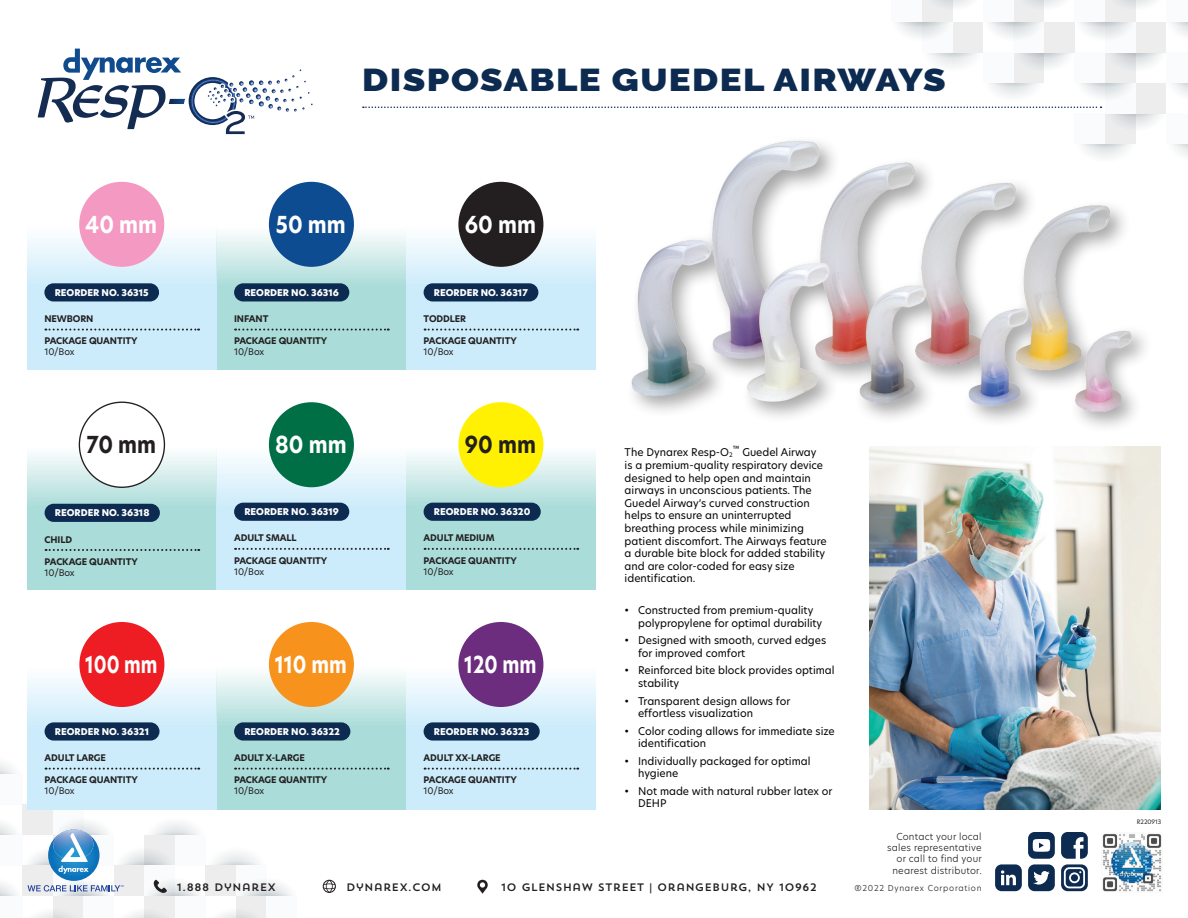
<style>
.page{position:relative;width:1188px;height:918px;background:#fff}
.page>*{position:absolute;margin:0;border:0;box-sizing:border-box;transform-origin:0 0}
.t1{font:900 31.5px "Raleway";letter-spacing:.04em;color:#0d2b51;scale:1.16 1}
.t2{font:700 22.95px "New Hero";color:#fff;scale:.9 1}
.t3{font:700 22.95px "New Hero";color:#231f20;scale:.9 1}
.t4{font:700 22.95px "New Hero";color:#fff;scale:.79 1}
.t5{font:700 22.95px "New Hero";color:#fff;scale:.84 1}
.t6{font:700 22.95px "New Hero";color:#fff;scale:.81 1}
.t7{font:10.8px "Trend Sans One";color:#231f20}
.t8{font:10.5px/12.6px "New Hero";color:#040503}
.t9{font:300 9.45px/11.4px "New Hero";letter-spacing:.02em;color:#231f20;text-align:right}
.t10{font:800 9.15px "New Hero";color:#fff}
.t11{font:700 9px "New Hero";letter-spacing:-.01em;color:#231f20}
.t12{font:9px "New Hero";letter-spacing:-.01em;color:#231f20}
.t13{font:300 8.1px "New Hero";letter-spacing:.09em;color:#231f20}
.t14{font:7.05px "New Hero";color:#040503}
.t15{font:6px "New Hero";color:#231f20}
.s1{font-size:6.15px}
</style>
<div class="page">
<svg style="left:477px;top:879px;width:11px;height:15px"></svg>
<svg style="left:38px;top:49px;width:275px;height:85px"></svg>
<img style="left:1102px;top:833px;width:60px;height:59px">
<svg style="left:1061px;top:832px;width:27px;height:59px"></svg>
<svg style="left:1028px;top:832px;width:27px;height:59px"></svg>
<svg style="left:995px;top:864px;width:27px;height:27px"></svg>
<svg style="left:363px;top:0;width:825px;height:157px"></svg>
<img style="left:604px;top:128px;width:552px;height:299px">
<svg style="left:217px;top:224px;width:189px;height:146px;background:#b8e1df"></svg>
<svg style="left:406px;top:224px;width:190px;height:146px;background:#d4eefa"></svg>
<svg style="left:27px;top:224px;width:190px;height:146px;background:#d4eefa"></svg>
<div style="left:79px;top:182px;width:85px;height:85px;background:#f499c2;border-radius:50%"></div>
<div style="left:458px;top:182px;width:85px;height:85px;background:#231f20;border-radius:50%"></div>
<div style="left:269px;top:182px;width:85px;height:85px;background:#0d4c91;border-radius:50%"></div>
<div style="left:234px;top:283px;width:115px;height:18px;background:#0d2b51;border-radius:9px"></div>
<svg style="left:235px;top:329px;width:154px;height:2px"></svg>
<div style="left:424px;top:283px;width:114px;height:18px;background:#0d2b51;border-radius:9px"></div>
<svg style="left:425px;top:329px;width:153px;height:2px"></svg>
<div style="left:44px;top:283px;width:115px;height:18px;background:#0d2b51;border-radius:9px"></div>
<svg style="left:45px;top:329px;width:154px;height:2px"></svg>
<svg style="left:27px;top:445px;width:190px;height:145px;background:#b8e0de"></svg>
<div style="left:79px;top:402px;width:85px;height:85px;background:#fff;border-radius:50%"></div>
<svg style="left:406px;top:445px;width:190px;height:145px;background:#b8e1df"></svg>
<svg style="left:217px;top:445px;width:189px;height:145px;background:#d4eefa"></svg>
<div style="left:269px;top:402px;width:85px;height:85px;background:#016f45;border-radius:50%"></div>
<div style="left:458px;top:402px;width:85px;height:85px;background:#fff101;border-radius:50%"></div>
<div style="left:45px;top:504px;width:115px;height:18px;background:#0d2b51;border-radius:9px"></div>
<svg style="left:46px;top:549px;width:153px;height:2px"></svg>
<div style="left:424px;top:503px;width:117px;height:18px;background:#0d2b51;border-radius:9px"></div>
<svg style="left:425px;top:548px;width:153px;height:2px"></svg>
<div style="left:234px;top:503px;width:115px;height:18px;background:#0d2b51;border-radius:9px"></div>
<svg style="left:235px;top:548px;width:154px;height:2px"></svg>
<svg style="left:217px;top:664px;width:189px;height:146px;background:#c3e6e4"></svg>
<svg style="left:27px;top:664px;width:190px;height:92px"></svg>
<svg style="left:406px;top:664px;width:190px;height:146px;background:#d4eefb"></svg>
<div style="left:79px;top:622px;width:85px;height:85px;background:#ee1d23;border-radius:50%"></div>
<div style="left:269px;top:622px;width:85px;height:85px;background:#f7931d;border-radius:50%"></div>
<div style="left:458px;top:622px;width:85px;height:85px;background:#6c2d7e;border-radius:50%"></div>
<div style="left:234px;top:722px;width:116px;height:19px;background:#0d2b51;border-radius:9px"></div>
<div style="left:45px;top:722px;width:115px;height:19px;background:#0d2b51;border-radius:9px"></div>
<svg style="left:0;top:756px;width:389px;height:162px"></svg>
<div style="left:424px;top:722px;width:116px;height:19px;background:#0d2b51;border-radius:9px"></div>
<svg style="left:425px;top:768px;width:153px;height:2px"></svg>
<img style="left:869px;top:447px;width:292px;height:363px">
<h1 class="t1" style="left:362px;top:62px;width:505px">DISPOSABLE GUEDEL AIRWAYS</h1>
<h2 class="t2" style="left:85px;top:209px;width:82px">40 mm</h2>
<h2 class="t2" style="left:276px;top:209px;width:79px">50 mm</h2>
<h2 class="t2" style="left:465px;top:209px;width:81px">60 mm</h2>
<p class="t10" style="left:55px;top:286px;width:95px">REORDER NO. 36315</p>
<p class="t11" style="left:44px;top:313px;width:51px">NEWBORN</p>
<p class="t11" style="left:44px;top:335px;width:95px">PACKAGE QUANTITY</p>
<p class="t12" style="left:44px;top:346px;width:32px">10/Box</p>
<p class="t10" style="left:244px;top:286px;width:96px">REORDER NO. 36316</p>
<p class="t11" style="left:234px;top:313px;width:36px">INFANT</p>
<p class="t11" style="left:234px;top:335px;width:95px">PACKAGE QUANTITY</p>
<p class="t12" style="left:234px;top:346px;width:32px">10/Box</p>
<p class="t10" style="left:434px;top:286px;width:96px">REORDER NO. 36317</p>
<p class="t11" style="left:424px;top:313px;width:44px">TODDLER</p>
<p class="t11" style="left:424px;top:335px;width:95px">PACKAGE QUANTITY</p>
<p class="t12" style="left:424px;top:346px;width:32px">10/Box</p>
<h2 class="t3" style="left:86px;top:429px;width:79px">70 mm</h2>
<h2 class="t2" style="left:275px;top:429px;width:81px">80 mm</h2>
<h2 class="t3" style="left:465px;top:429px;width:81px">90 mm</h2>
<p class="t10" style="left:55px;top:507px;width:96px">REORDER NO. 36318</p>
<p class="t11" style="left:45px;top:533px;width:29px">CHILD</p>
<p class="t11" style="left:45px;top:555px;width:95px">PACKAGE QUANTITY</p>
<p class="t12" style="left:45px;top:566px;width:32px">10/Box</p>
<p class="t10" style="left:244px;top:506px;width:96px">REORDER NO. 36319</p>
<p class="t11" style="left:234px;top:532px;width:64px">ADULT SMALL</p>
<p class="t11" style="left:234px;top:554px;width:95px">PACKAGE QUANTITY</p>
<p class="t12" style="left:234px;top:565px;width:32px">10/Box</p>
<p class="t10" style="left:434px;top:506px;width:98px">REORDER NO. 36320</p>
<p class="t11" style="left:424px;top:532px;width:72px">ADULT MEDIUM</p>
<p class="t11" style="left:424px;top:554px;width:95px">PACKAGE QUANTITY</p>
<p class="t12" style="left:424px;top:565px;width:32px">10/Box</p>
<h2 class="t4" style="left:85px;top:649px;width:93px">100 mm</h2>
<h2 class="t5" style="left:275px;top:649px;width:87px">110 mm</h2>
<h2 class="t6" style="left:464px;top:649px;width:91px">120 mm</h2>
<p class="t10" style="left:55px;top:725px;width:96px">REORDER NO. 36321</p>
<p class="t11" style="left:45px;top:752px;width:63px">ADULT LARGE</p>
<p class="t11" style="left:45px;top:774px;width:95px">PACKAGE QUANTITY</p>
<p class="t12" style="left:45px;top:785px;width:32px">10/Box</p>
<p class="t10" style="left:244px;top:725px;width:97px">REORDER NO. 36322</p>
<p class="t11" style="left:234px;top:752px;width:72px">ADULT X-LARGE</p>
<p class="t11" style="left:234px;top:774px;width:95px">PACKAGE QUANTITY</p>
<p class="t12" style="left:234px;top:785px;width:32px">10/Box</p>
<p class="t10" style="left:434px;top:725px;width:97px">REORDER NO. 36323</p>
<p class="t11" style="left:424px;top:752px;width:79px">ADULT XX-LARGE</p>
<p class="t11" style="left:424px;top:774px;width:95px">PACKAGE QUANTITY</p>
<p class="t12" style="left:424px;top:785px;width:32px">10/Box</p>
<p class="t14" style="left:733px;top:444px;width:8px">™</p>
<p class="t8" style="left:625px;top:446px;width:204px;text-indent:118px">Guedel Airway is a premium-quality respiratory device designed to help open and maintain airways in unconscious patients. The Guedel Airway’s curved construction helps to ensure an uninterrupted breathing process while minimizing patient discomfort. The Airways feature a durable bite block for added stability and are color-coded for easy size identification.</p>
<p class="t8" style="left:638px;top:604px;width:186px;text-indent:-14px">• Constructed from premium-quality polypropylene for optimal durability</p>
<p class="t8" style="left:638px;top:634px;width:190px;text-indent:-14px">• Designed with smooth, curved edges for improved comfort</p>
<p class="t8" style="left:638px;top:664px;width:198px;text-indent:-14px">• Reinforced bite block provides optimal stability</p>
<p class="t8" style="left:638px;top:694px;width:154px;text-indent:-14px">• Transparent design allows for effortless visualization</p>
<p class="t8" style="left:638px;top:724px;width:198px;text-indent:-14px">• Color coding allows for immediate size identification</p>
<p class="t8" style="left:638px;top:754px;width:174px;text-indent:-14px">• Individually packaged for optimal hygiene</p>
<p class="t8" style="left:638px;top:784px;width:196px;text-indent:-14px">• Not made with natural rubber latex or<br>DEHP</p>
<p class="t8" style="left:625px;top:446px;width:110px">The Dynarex Resp-O<span class="s1">2</span></p>
<p class="t9" style="left:887px;top:830px;width:96px">Contact your local sales representative or call to find your nearest distributor.</p>
<p class="t7" style="left:176px;top:880px;width:101px">1.888 DYNAREX</p>
<p class="t7" style="left:346px;top:880px;width:97px">DYNAREX.COM</p>
<p class="t7" style="left:501px;top:880px;width:318px">10 GLENSHAW STREET | ORANGEBURG, NY 10962</p>
<p class="t13" style="left:855px;top:883px;width:129px">®2022 Dynarex Corporation</p>
<p class="t15" style="left:1137px;top:818px;width:26px">R220913</p>
</div>
